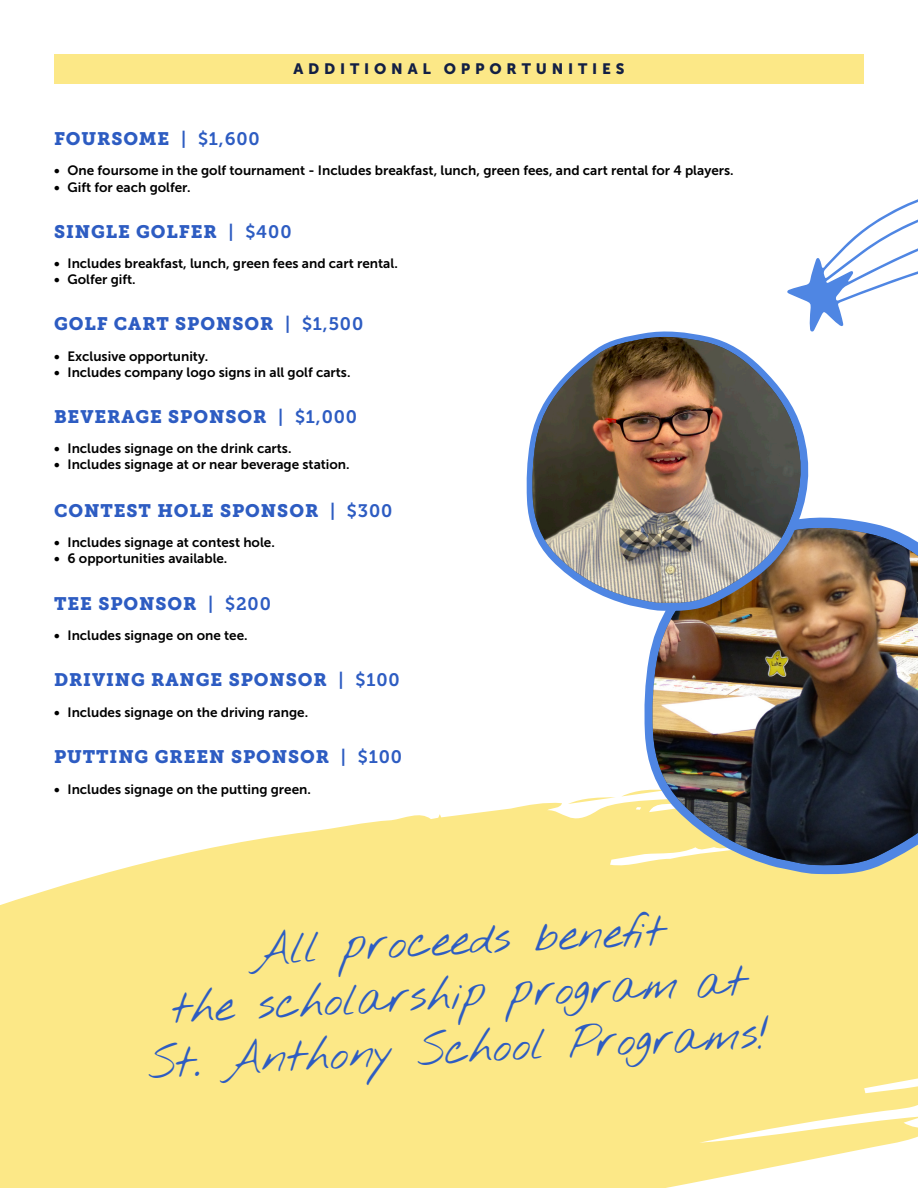
<style>
.page{position:relative;width:918px;height:1188px;background:#fff}
.page>*{position:absolute;margin:0;border:0;box-sizing:border-box;transform-origin:0 0}
.t1{font:45px/54px "Nothing You Could Do";color:#2d5cc2;text-align:center}
.t2{font:18px "Museo Slab 900";letter-spacing:.05em;color:#2d5cc2}
.t3{font:15px "Museo Sans 900";letter-spacing:.32em;color:#121f44}
.t4{font:13.5px "Museo Sans 700";color:#000}
.s1{font-family:"Museo Slab 700"}
</style>
<div class="page">
<svg style="left:0;top:802px;width:918px;height:386px;background:#fcea92"></svg>
<svg style="left:568px;top:790px;width:76px;height:14px"></svg>
<div style="left:54px;top:54px;width:810px;height:29px;background:#fce887"></div>
<svg style="left:644px;top:517px;width:274px;height:358px"></svg>
<img style="left:652px;top:528px;width:266px;height:338px">
<svg style="left:526px;top:331px;width:287px;height:280px"></svg>
<img style="left:532px;top:337px;width:273px;height:266px">
<svg style="left:787px;top:199px;width:131px;height:133px"></svg>
<p class="t3" style="left:294px;top:60px;width:332px">ADDITIONAL OPPORTUNITIES</p>
<p class="t2" style="left:54px;top:129px;width:207px">FOURSOME <span class="s1">| $1,600</span></p>
<p class="t4" style="left:54px;top:163px;width:681px">• One foursome in the golf tournament - Includes breakfast, lunch, green fees, and cart rental for 4 players.</p>
<p class="t4" style="left:54px;top:179px;width:138px">• Gift for each golfer.</p>
<p class="t2" style="left:54px;top:221px;width:239px">SINGLE GOLFER <span class="s1">| $400</span></p>
<p class="t4" style="left:54px;top:256px;width:345px">• Includes breakfast, lunch, green fees and cart rental.</p>
<p class="t4" style="left:54px;top:272px;width:83px">• Golfer gift.</p>
<p class="t2" style="left:54px;top:314px;width:311px">GOLF CART SPONSOR <span class="s1">| $1,500</span></p>
<p class="t4" style="left:54px;top:348px;width:156px">• Exclusive opportunity.</p>
<p class="t4" style="left:54px;top:365px;width:298px">• Includes company logo signs in all golf carts.</p>
<p class="t2" style="left:54px;top:406px;width:305px">BEVERAGE SPONSOR <span class="s1">| $1,000</span></p>
<p class="t4" style="left:54px;top:441px;width:239px">• Includes signage on the drink carts.</p>
<p class="t4" style="left:54px;top:457px;width:297px">• Includes signage at or near beverage station.</p>
<p class="t2" style="left:54px;top:500px;width:340px">CONTEST HOLE SPONSOR <span class="s1">| $300</span></p>
<p class="t4" style="left:54px;top:535px;width:222px">• Includes signage at contest hole.</p>
<p class="t4" style="left:54px;top:551px;width:175px">• 6 opportunities available.</p>
<p class="t2" style="left:54px;top:593px;width:218px">TEE SPONSOR <span class="s1">| $200</span></p>
<p class="t4" style="left:54px;top:627px;width:195px">• Includes signage on one tee.</p>
<p class="t2" style="left:54px;top:670px;width:347px">DRIVING RANGE SPONSOR <span class="s1">| $100</span></p>
<p class="t4" style="left:54px;top:704px;width:256px">• Includes signage on the driving range.</p>
<p class="t2" style="left:54px;top:747px;width:350px">PUTTING GREEN SPONSOR <span class="s1">| $100</span></p>
<p class="t4" style="left:54px;top:781px;width:258px">• Includes signage on the putting green.</p>
<p class="t1" style="left:141px;top:932px;width:623px;rotate:-3deg">All proceeds benefi t<br>the scholarship program at<br>St. Anthony School Programs!</p>
</div>
